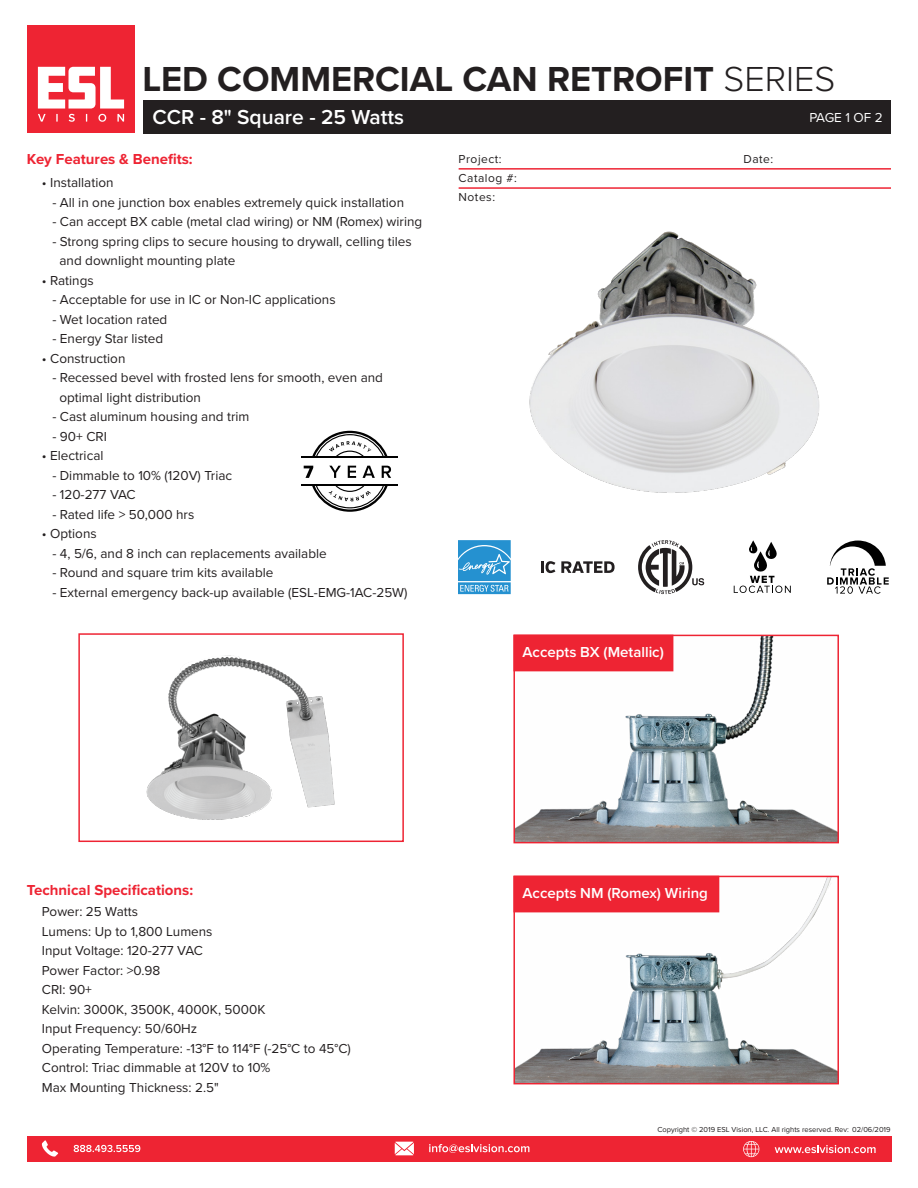
<style>
.page{position:relative;width:918px;height:1188px;background:#fff}
.page>*{position:absolute;margin:0;border:0;box-sizing:border-box;transform-origin:0 0}
.t1{font:700 36px "Proxima Nova";color:#231f20}
.t2{font:600 21px "Proxima Nova";color:#fff}
.t3{font:700 15px "Proxima Nova";color:#ee2433}
.t4{font:600 15px "Proxima Nova";color:#fff}
.t5{font:13.5px/19.5px "Proxima Nova";color:#231f20}
.t6{font:13.5px "Proxima Nova";letter-spacing:-.02em;color:#fff}
.t7{font:12px "Proxima Nova";letter-spacing:.04em;color:#231f20}
.t8{font:7.5px "Proxima Nova";color:#231f20}
.s1{font-weight:300}
</style>
<div class="page">
<svg style="left:541px;top:561px;width:14px;height:12px"></svg>
<svg style="left:561px;top:561px;width:54px;height:12px"></svg>
<img style="left:516px;top:638px;width:320px;height:202px">
<hr style="left:459px;top:168px;width:432px;height:2px;background:#ee2433">
<hr style="left:459px;top:187px;width:432px;height:2px;background:#ee2433">
<div style="left:27px;top:26px;width:108px;height:108px;background:#ee2433"></div>
<svg style="left:38px;top:67px;width:86px;height:55px"></svg>
<div style="left:143px;top:100px;width:748px;height:34px;background:#231f20"></div>
<div style="left:27px;top:1136px;width:864px;height:25px;background:#ee2433"></div>
<svg style="left:42px;top:1140px;width:16px;height:17px"></svg>
<svg style="left:74px;top:1145px;width:66px;height:7px"></svg>
<svg style="left:395px;top:1142px;width:19px;height:13px"></svg>
<svg style="left:429px;top:1144px;width:100px;height:9px"></svg>
<svg style="left:743px;top:1141px;width:16px;height:16px"></svg>
<svg style="left:775px;top:1145px;width:101px;height:8px"></svg>
<img style="left:146px;top:655px;width:189px;height:165px">
<div style="left:78px;top:633px;width:326px;height:209px;border:2px solid #ee2433"></div>
<div style="left:513px;top:635px;width:326px;height:208px;border:2px solid #ee2433"></div>
<div style="left:513px;top:635px;width:160px;height:36px;background:#ee2433"></div>
<img style="left:516px;top:879px;width:320px;height:202px">
<div style="left:513px;top:876px;width:326px;height:208px;border:2px solid #ee2433"></div>
<div style="left:513px;top:876px;width:206px;height:36px;background:#ee2433"></div>
<hr style="left:302px;top:485px;width:96px;height:1px;background:#010101">
<hr style="left:302px;top:457px;width:96px;height:1px;background:#010101">
<svg style="left:304px;top:431px;width:87px;height:81px"></svg>
<svg style="left:458px;top:540px;width:53px;height:54px;background:#49a3d7"></svg>
<svg style="left:638px;top:540px;width:66px;height:54px"></svg>
<svg style="left:827px;top:541px;width:62px;height:53px"></svg>
<img style="left:529px;top:231px;width:291px;height:262px">
<svg style="left:734px;top:540px;width:57px;height:53px"></svg>
<h1 class="t1" style="left:142px;top:53px;width:694px">LED COMMERCIAL CAN RETROFIT <span class="s1">SERIES</span></h1>
<h2 class="t2" style="left:153px;top:101px;width:253px">CCR - 8" Square - 25 Watts</h2>
<p class="t6" style="left:809px;top:108px;width:75px">PAGE 1 OF 2</p>
<p class="t3" style="left:27px;top:148px;width:167px">Key Features &amp; Benefits:</p>
<p class="t5" style="left:42px;top:173px;width:73px">• Installation</p>
<p class="t5" style="left:52px;top:192px;width:353px">- All in one junction box enables extremely quick installation</p>
<p class="t5" style="left:52px;top:212px;width:371px">- Can accept BX cable (metal clad wiring) or NM (Romex) wiring</p>
<p class="t5" style="left:59px;top:231px;width:354px;text-indent:-7px">- Strong spring clips to secure housing to drywall, celling tiles and downlight mounting plate</p>
<p class="t5" style="left:42px;top:270px;width:53px">• Ratings</p>
<p class="t5" style="left:52px;top:290px;width:285px">- Acceptable for use in IC or Non-IC applications</p>
<p class="t5" style="left:52px;top:309px;width:117px">- Wet location rated</p>
<p class="t5" style="left:52px;top:329px;width:112px">- Energy Star listed</p>
<p class="t5" style="left:42px;top:348px;width:85px">• Construction</p>
<p class="t5" style="left:59px;top:368px;width:325px;text-indent:-7px">- Recessed bevel with frosted lens for smooth, even and optimal light distribution</p>
<p class="t5" style="left:52px;top:406px;width:199px">- Cast aluminum housing and trim</p>
<p class="t5" style="left:52px;top:426px;width:56px">- 90+ CRI</p>
<p class="t5" style="left:42px;top:445px;width:63px">• Electrical</p>
<p class="t5" style="left:52px;top:465px;width:181px">- Dimmable to 10% (120V) Triac</p>
<p class="t5" style="left:52px;top:484px;width:85px">- 120-277 VAC</p>
<p class="t5" style="left:52px;top:504px;width:143px">- Rated life &gt; 50,000 hrs</p>
<p class="t5" style="left:42px;top:523px;width:56px">• Options</p>
<p class="t5" style="left:52px;top:543px;width:276px">- 4, 5/6, and 8 inch can replacements available</p>
<p class="t5" style="left:52px;top:562px;width:223px">- Round and square trim kits available</p>
<p class="t5" style="left:52px;top:582px;width:357px">- External emergency back-up available (ESL-EMG-1AC-25W)</p>
<p class="t7" style="left:459px;top:150px;width:45px">Project:</p>
<p class="t7" style="left:743px;top:150px;width:31px">Date:</p>
<p class="t7" style="left:459px;top:169px;width:60px">Catalog #:</p>
<p class="t7" style="left:459px;top:188px;width:38px">Notes:</p>
<p class="t4" style="left:522px;top:641px;width:143px">Accepts BX (Metallic)</p>
<p class="t3" style="left:27px;top:878px;width:168px">Technical Specifications:</p>
<p class="t5" style="left:42px;top:902px;width:311px">Power: 25 Watts<br>Lumens: Up to 1,800 Lumens<br>Input Voltage: 120-277 VAC<br>Power Factor: &gt;0.98<br>CRI: 90+<br>Kelvin: 3000K, 3500K, 4000K, 5000K<br>Input Frequency: 50/60Hz<br>Operating Temperature: -13°F to 114°F (-25°C to 45°C)<br>Control: Triac dimmable at 120V to 10%<br>Max Mounting Thickness: 2.5"</p>
<p class="t4" style="left:522px;top:882px;width:187px">Accepts NM (Romex) Wiring</p>
<p class="t8" style="left:657px;top:1123px;width:235px">Copyright © 2019 ESL Vision, LLC. All rights reserved. Rev: 02/06/2019</p>
</div>
